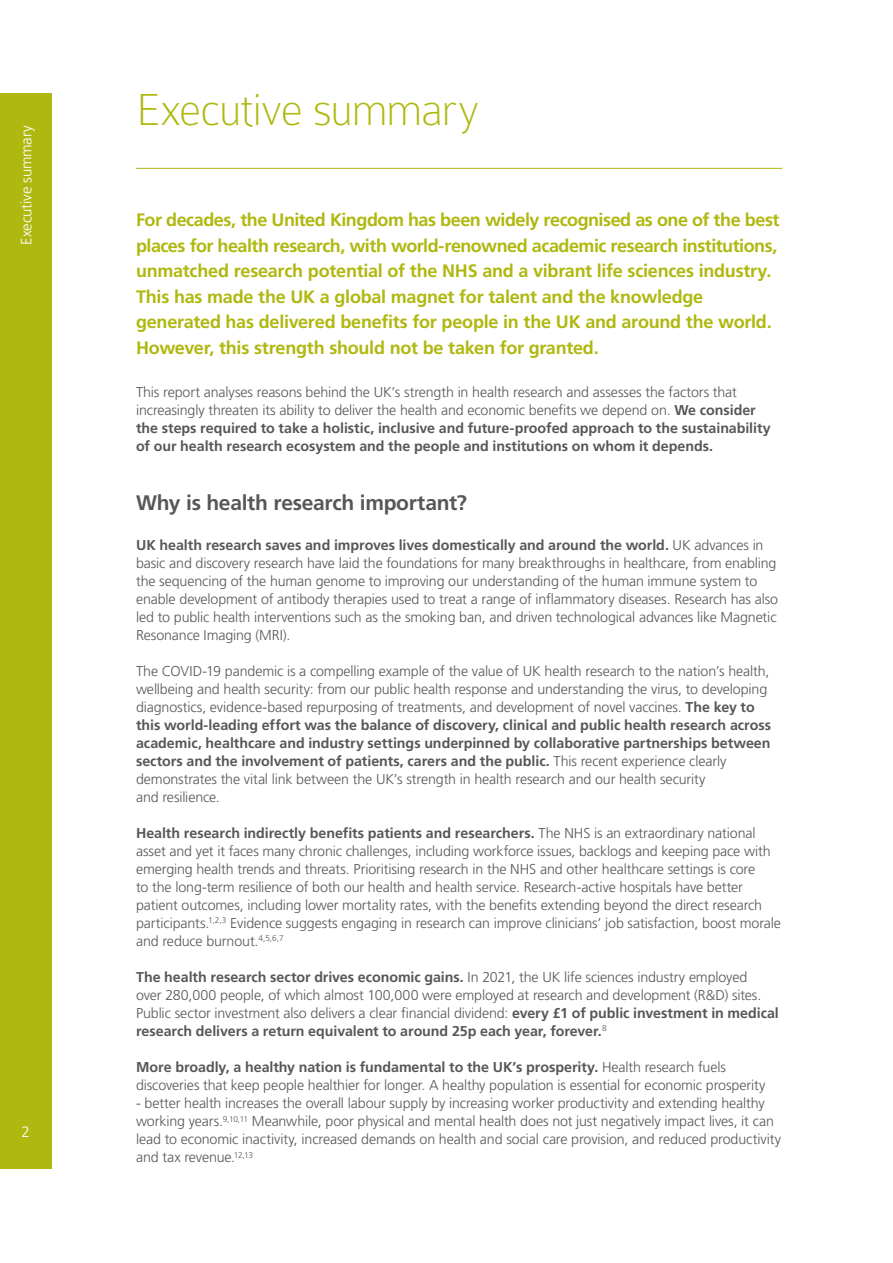
<style>
.page{position:relative;width:893px;height:1263px;background:#fff}
.page>*{position:absolute;margin:0;border:0;box-sizing:border-box;transform-origin:0 0}
.t1{font:100 48px "Colaborate";letter-spacing:-.025em;color:#afb80f}
.t2{font:700 21px "Frutiger LT Std";letter-spacing:-.015em;color:#575756}
.t3{font:700 18px/25.5px "Frutiger LT Std";letter-spacing:-.015em;color:#afb80f}
.t4{font:300 15px "Frutiger LT Std";letter-spacing:-.015em;color:#fff}
.t5{font:300 14.25px/18px "Frutiger LT Std";letter-spacing:-.01em;color:#575756}
.t6{font:700 14.25px/18px "Frutiger LT Std";letter-spacing:-.005em;color:#575756}
.s1{font-weight:300}
.s2{font-weight:700}
</style>
<div class="page">
<hr style="left:136px;top:168px;width:646px;height:1px;background:#afb80f">
<div style="left:0;top:94px;width:51px;height:1075px;background:#afb80f"></div>
<p class="t4" style="left:18px;top:245px;width:121px;rotate:-90deg">Executive summary</p>
<p class="t4" style="left:21px;top:1123px;width:10px">2</p>
<h1 class="t1" style="left:136px;top:85px;width:345px">Executive summary</h1>
<p class="t3" style="left:136px;top:207px;width:645px">For decades, the United Kingdom has been widely recognised as one of the best places for health research, with world-renowned academic research institutions, unmatched research potential of the NHS and a vibrant life sciences industry.<br>This has made the UK a global magnet for talent and the knowledge generated has delivered benefits for people in the UK and around the world.<br>However, this strength should not be taken for granted.</p>
<p class="t6" style="left:136px;top:383px;width:636px"><span class="s1">This report analyses reasons behind the UK’s strength in health research and assesses the factors that increasingly threaten its ability to deliver the health and economic benefits we depend on.</span> We consider the steps required to take a holistic, inclusive and future-proofed approach to the sustainability of our health research ecosystem and the people and institutions on whom it depends.</p>
<h2 class="t2" style="left:136px;top:490px;width:333px">Why is health research important?</h2>
<p class="t5" style="left:136px;top:536px;width:644px"><span class="s2">UK health research saves and improves lives domestically and around the world.</span> UK advances in basic and discovery research have laid the foundations for many breakthroughs in healthcare, from enabling the sequencing of the human genome to improving our understanding of the human immune system to enable development of antibody therapies used to treat a range of inflammatory diseases. Research has also led to public health interventions such as the smoking ban, and driven technological advances like Magnetic Resonance Imaging (MRI).</p>
<p class="t5" style="left:136px;top:662px;width:636px">The COVID-19 pandemic is a compelling example of the value of UK health research to the nation’s health, wellbeing and health security: from our public health response and understanding the virus, to developing diagnostics, evidence-based repurposing of treatments, and development of novel vaccines. <span class="s2">The key to this world-leading effort was the balance of discovery, clinical and public health research across academic, healthcare and industry settings underpinned by collaborative partnerships between sectors and the involvement of patients, carers and the public.</span> This recent experience clearly demonstrates the vital link between the UK’s strength in health research and our health security<br>and resilience.</p>
<p class="t5" style="left:136px;top:824px;width:646px"><span class="s2">Health research indirectly benefits patients and researchers.</span> The NHS is an extraordinary national asset and yet it faces many chronic challenges, including workforce issues, backlogs and keeping pace with emerging health trends and threats. Prioritising research in the NHS and other healthcare settings is core<br>to the long-term resilience of both our health and health service. Research-active hospitals have better patient outcomes, including lower mortality rates, with the benefits extending beyond the direct research participants.<sup>1,2,3</sup> Evidence suggests engaging in research can improve clinicians’ job satisfaction, boost morale and reduce burnout.<sup>4,5,6,7</sup></p>
<p class="t5" style="left:136px;top:968px;width:644px"><span class="s2">The health research sector drives economic gains.</span> In 2021, the UK life sciences industry employed<br>over 280,000 people, of which almost 100,000 were employed at research and development (R&amp;D) sites.<br>Public sector investment also delivers a clear financial dividend: <span class="s2">every £1 of public investment in medical research delivers a return equivalent to around 25p each year, forever.</span><sup>8</sup></p>
<p class="t5" style="left:136px;top:1058px;width:631px"><span class="s2">More broadly, a healthy nation is fundamental to the UK’s prosperity.</span> Health research fuels discoveries that keep people healthier for longer. A healthy population is essential for economic prosperity</p>
<p class="t5" style="left:136px;top:1094px;width:646px">- better health increases the overall labour supply by increasing worker productivity and extending healthy working years.<sup>9,10,11</sup> Meanwhile, poor physical and mental health does not just negatively impact lives, it can lead to economic inactivity, increased demands on health and social care provision, and reduced productivity and tax revenue.<sup>12,13</sup></p>
</div>
